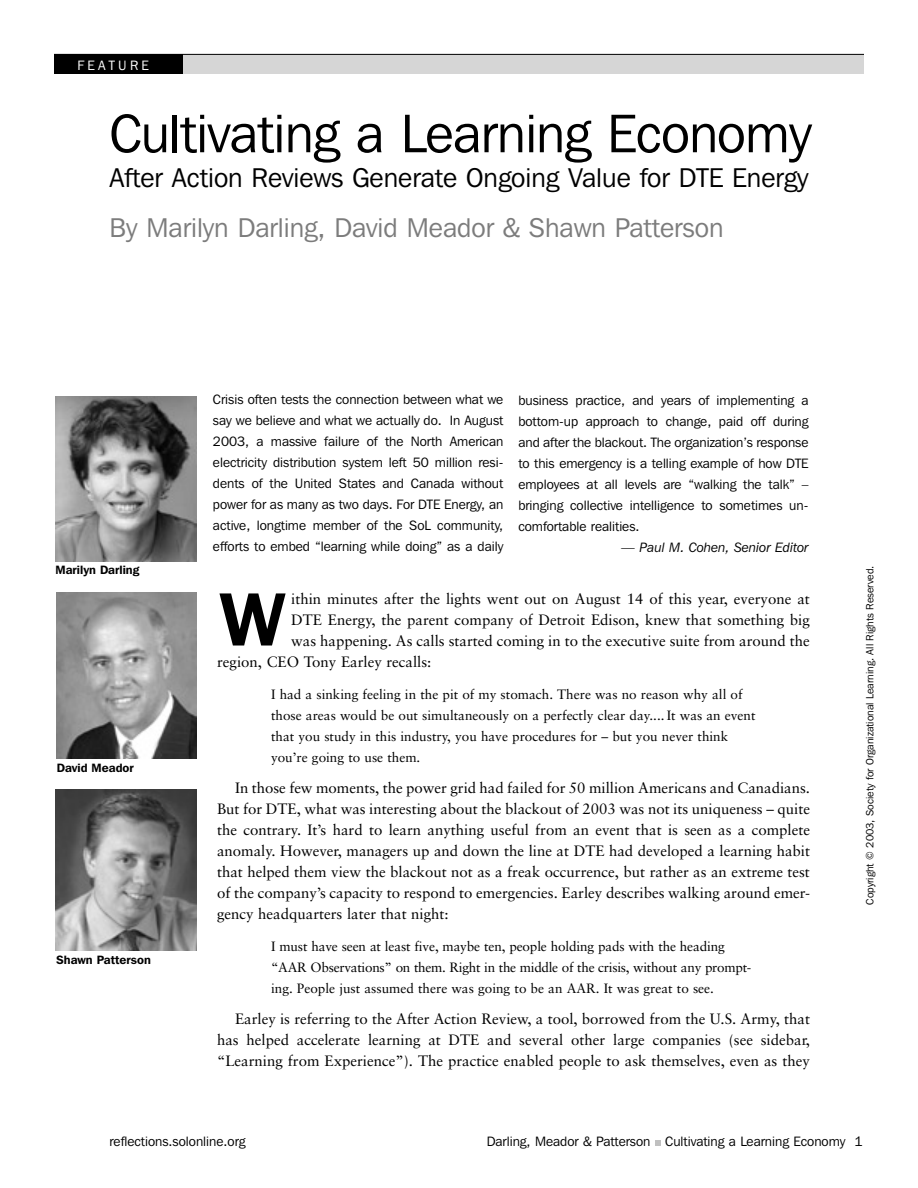
<style>
.page{position:relative;width:918px;height:1188px;background:#fff}
.page>*{position:absolute;margin:0;border:0;box-sizing:border-box;transform-origin:0 0}
.t1{font:600 75px "Franklin Gothic IT Cby BT";color:#000}
.t2{font:54px "Franklin Gothic IT Cby BT";letter-spacing:-.01em;color:#000}
.t3{font:27px "Franklin Gothic IT Cby BT";color:#000}
.t4{font:27px "Franklin Gothic IT Cby BT";color:#7c7c7c}
.t5{font:15px/21px "Sabon";color:#000;text-align:justify}
.t6{font:13.5px/21px "Franklin Gothic IT Cby BT";color:#000;text-align:justify}
.t7{font:13.5px/21px "Sabon";color:#000}
.t8{font:italic 13.5px "Franklin Gothic IT Cby BT";color:#000}
.t9{font:13.5px "Franklin Gothic IT Cby BT";letter-spacing:.25em;color:#fff}
.t10{font:600 12px "Franklin Gothic IT Cby BT";color:#000}
.t11{font:10.5px "Franklin Gothic IT Cby BT";color:#000}
</style>
<div class="page">
<svg style="left:655px;top:1140px;width:6px;height:6px"></svg>
<div style="left:54px;top:54px;width:130px;height:20px;background:#000"></div>
<div style="left:184px;top:54px;width:680px;height:20px;background:#d6d6d6"></div>
<hr style="left:54px;top:54px;width:810px;height:1px;background:#000">
<img style="left:55px;top:396px;width:142px;height:166px">
<img style="left:56px;top:592px;width:140px;height:167px">
<img style="left:55px;top:789px;width:142px;height:162px">
<p class="t9" style="left:77px;top:57px;width:73px">FEATURE</p>
<h2 class="t2" style="left:109px;top:100px;width:704px">Cultivating a Learning Economy</h2>
<h3 class="t3" style="left:109px;top:161px;width:700px">After Action Reviews Generate Ongoing Value for DTE Energy</h3>
<h3 class="t4" style="left:109px;top:211px;width:616px">By Marilyn Darling, David Meador &amp; Shawn Patterson</h3>
<p class="t10" style="left:55px;top:563px;width:85px">Marilyn Darling</p>
<p class="t10" style="left:57px;top:760px;width:79px">David Meador</p>
<p class="t10" style="left:56px;top:952px;width:96px">Shawn Patterson</p>
<p class="t6" style="left:213px;top:389px;width:292px">Crisis often tests the connection between what we say we believe and what we actually do. In August 2003, a massive failure of the North American electricity distribution system left 50 million resi&shy;dents of the United States and Canada without power for as many as two days. For DTE Energy, an active, longtime member of the SoL community, efforts to embed “learning while doing” as a daily</p>
<p class="t6" style="left:518px;top:389px;width:292px">business practice, and years of implementing a bottom-up approach to change, paid off during and after the blackout. The organization’s response to this emergency is a telling example of how DTE employees at all levels are “walking the talk” – bringing collective intelligence to sometimes un&shy;comfortable realities.</p>
<p class="t8" style="left:622px;top:539px;width:188px">— Paul M. Cohen, Senior Editor</p>
<p class="t5" style="left:291px;top:588px;width:520px">ithin minutes after the lights went out on August 14 of this year, everyone at</p>
<p class="t5" style="left:291px;top:609px;width:520px">DTE Energy, the parent company of Detroit Edison, knew that something big</p>
<p class="t5" style="left:291px;top:630px;width:520px">was happening. As calls started coming in to the executive suite from around the</p>
<p class="t5" style="left:217px;top:651px;width:216px">region, CEO Tony Earley recalls:</p>
<p class="t7" style="left:271px;top:683px;width:486px">I had a sinking feeling in the pit of my stomach. There was no reason why all of those areas would be out simultaneously on a perfectly clear day.... It was an event that you study in this industry, you have procedures for – but you never think you’re going to use them.</p>
<p class="t5" style="left:217px;top:777px;width:594px;text-indent:18px">In those few moments, the power grid had failed for 50 million Americans and Canadians.<br>But for DTE, what was interesting about the blackout of 2003 was not its uniqueness – quite the contrary. It’s hard to learn anything useful from an event that is seen as a complete anomaly. However, managers up and down the line at DTE had developed a learning habit that helped them view the blackout not as a freak occurrence, but rather as an extreme test of the company’s capacity to respond to emergencies. Earley describes walking around emer&shy;gency headquarters later that night:</p>
<p class="t7" style="left:271px;top:935px;width:482px">I must have seen at least five, maybe ten, people holding pads with the heading “AAR Observations” on them. Right in the middle of the crisis, without any prompt&shy;ing. People just assumed there was going to be an AAR. It was great to see.</p>
<p class="t5" style="left:217px;top:1008px;width:595px;text-indent:18px">Earley is referring to the After Action Review, a tool, borrowed from the U.S. Army, that has helped accelerate learning at DTE and several other large companies (see sidebar, “Learning from Experience”). The practice enabled people to ask themselves, even as they</p>
<h1 class="t1" style="left:220px;top:572px;width:67px">W</h1>
<p class="t11" style="left:863px;top:905px;width:341px;rotate:-90deg">Copyright © 2003, Society for Organizational Learning. All Rights Reserved.</p>
<p class="t6" style="left:110px;top:1131px;width:137px">reflections.solonline.org</p>
<p class="t6" style="left:487px;top:1131px;width:377px">Darling, Meador &amp; Patterson Cultivating a Learning Economy 1</p>
</div>
